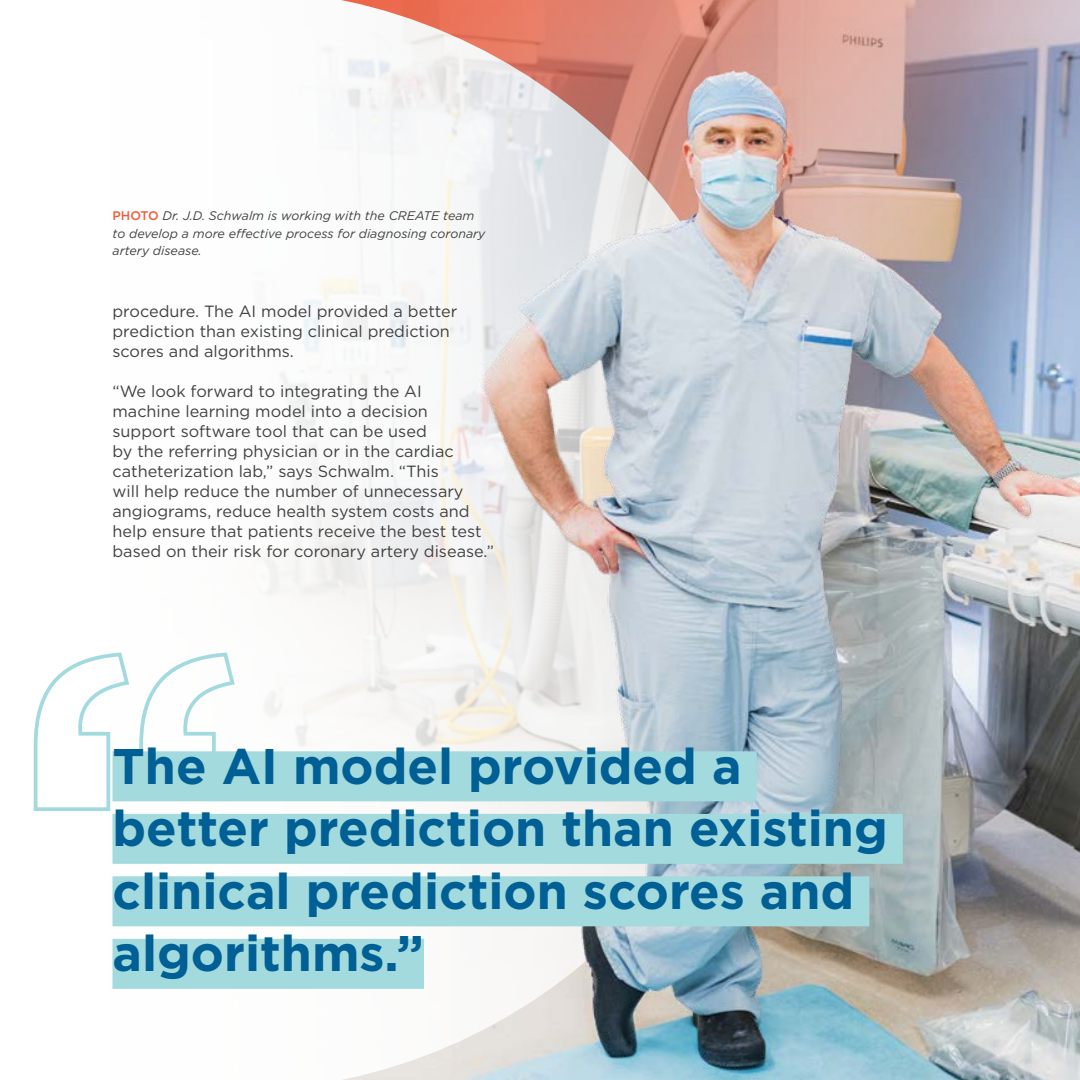
<style>
.page{position:relative;width:1080px;height:1080px;background:#fff}
.page>*{position:absolute;margin:0;border:0;box-sizing:border-box;transform-origin:0 0}
.t1{font:700 50px/62.5px "Gotham";color:#005f94}
.t2{font:16.25px/20px "Gotham";color:#414042}
.t3{font:italic 12.5px/17.5px "Gotham";color:#414042}
.s1{font-weight:500;font-style:normal;color:#f15b3a}
</style>
<div class="page">
<img style="left:112px;top:0;width:669px;height:1080px">
<img style="left:451px;top:34px;width:629px;height:1046px">
<svg style="left:33px;top:651px;width:204px;height:162px"></svg>
<div style="left:112px;top:751px;width:645px;height:50px;background:#a2dadd"></div>
<div style="left:112px;top:814px;width:791px;height:50px;background:#a2dadd"></div>
<div style="left:112px;top:876px;width:757px;height:50px;background:#a2dadd"></div>
<div style="left:112px;top:939px;width:312px;height:50px;background:#a2dadd"></div>
<p class="t3" style="left:112px;top:207px;width:374px"><span class="s1">PHOTO</span> Dr. J.D. Schwalm is working with the CREATE team to develop a more effective process for diagnosing coronary artery disease.</p>
<p class="t2" style="left:112px;top:301px;width:346px">procedure. The AI model provided a better prediction than existing clinical prediction scores and algorithms.</p>
<p class="t2" style="left:112px;top:381px;width:383px">“We look forward to integrating the AI<br>machine learning model into a decision support software tool that can be used<br>by the referring physician or in the cardiac catheterization lab,” says Schwalm. “This<br>will help reduce the number of unnecessary angiograms, reduce health system costs and help ensure that patients receive the best test based on their risk for coronary artery disease.”</p>
<h1 class="t1" style="left:112px;top:734px;width:777px">The AI model provided a better prediction than existing clinical prediction scores and algorithms.”</h1>
</div>
